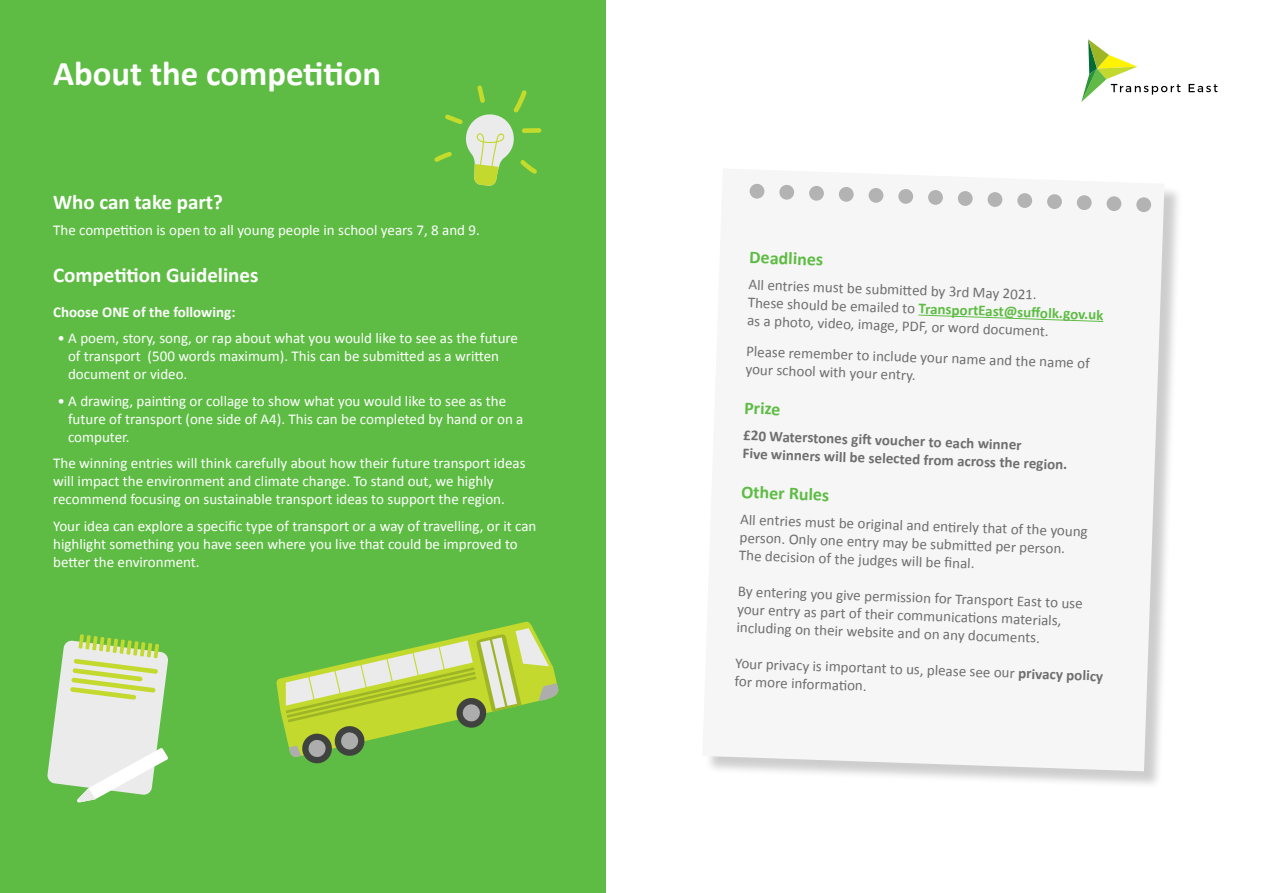
<style>
.page{position:relative;width:1263px;height:893px;background:#fff}
.page>*{position:absolute;margin:0;border:0;box-sizing:border-box;transform-origin:0 0}
.t1{font:700 34.65px "Calibri";color:#fff}
.t2{font:700 21px "Calibri";color:#fff}
.t3{font:700 18px "Calibri";color:#5ebc44}
.t4{font:15px/18px "Calibri";color:#fff}
.t5{font:15px/18px "Calibri";color:#706f6f}
.t6{font:700 15px/18px "Calibri";color:#706f6f}
.t7{font:700 15px "Calibri";color:#fff}
.s1{font-weight:700;color:#5ebc44}
.s2{font-weight:700}
</style>
<div class="page">
<div style="left:0;top:0;width:606px;height:893px;background:#5ebc44"></div>
<div style="left:705px;top:171px;width:478px;height:619px;background:#000;opacity:.2"></div>
<div style="left:705px;top:171px;width:459px;height:600px;background:#f6f6f6"></div>
<div style="left:749px;top:184px;width:15px;height:15px;background:#b3b3b3;border-radius:50%"></div>
<div style="left:779px;top:185px;width:15px;height:15px;background:#b3b3b3;border-radius:50%"></div>
<div style="left:809px;top:186px;width:15px;height:15px;background:#b3b3b3;border-radius:50%"></div>
<div style="left:839px;top:187px;width:15px;height:15px;background:#b3b3b3;border-radius:50%"></div>
<div style="left:868px;top:188px;width:15px;height:15px;background:#b3b3b3;border-radius:50%"></div>
<div style="left:898px;top:189px;width:15px;height:15px;background:#b3b3b3;border-radius:50%"></div>
<div style="left:928px;top:190px;width:15px;height:15px;background:#b3b3b3;border-radius:50%"></div>
<div style="left:958px;top:191px;width:15px;height:15px;background:#b3b3b3;border-radius:50%"></div>
<div style="left:987px;top:192px;width:15px;height:15px;background:#b3b3b3;border-radius:50%"></div>
<div style="left:1017px;top:193px;width:15px;height:15px;background:#b3b3b3;border-radius:50%"></div>
<div style="left:1047px;top:194px;width:15px;height:15px;background:#b3b3b3;border-radius:50%"></div>
<div style="left:1077px;top:195px;width:15px;height:15px;background:#b3b3b3;border-radius:50%"></div>
<div style="left:1106px;top:196px;width:15px;height:15px;background:#b3b3b3;border-radius:50%"></div>
<div style="left:1136px;top:197px;width:15px;height:15px;background:#b3b3b3;border-radius:50%"></div>
<svg style="left:917px;top:314px;width:187px;height:8px"></svg>
<svg style="left:47px;top:634px;width:121px;height:169px"></svg>
<div style="left:522px;top:128px;width:19px;height:5px;background:#c4db2b;border-radius:2px"></div>
<svg style="left:434px;top:85px;width:103px;height:101px"></svg>
<svg style="left:1188px;top:84px;width:29px;height:8px"></svg>
<svg style="left:1081px;top:39px;width:99px;height:63px"></svg>
<svg style="left:276px;top:621px;width:283px;height:143px"></svg>
<h1 class="t1" style="left:53px;top:49px;width:330px">About the competition</h1>
<h2 class="t2" style="left:53px;top:187px;width:171px">Who can take part?</h2>
<p class="t4" style="left:53px;top:221px;width:428px">The competition is open to all young people in school years 7, 8 and 9.</p>
<h2 class="t2" style="left:53px;top:260px;width:207px">Competition Guidelines</h2>
<p class="t7" style="left:53px;top:301px;width:184px">Choose ONE of the following:</p>
<p class="t4" style="left:68px;top:329px;width:451px;text-indent:-11px">• A poem, story, song, or rap about what you would like to see as the future of transport (500 words maximum). This can be submitted as a written document or video.</p>
<p class="t4" style="left:68px;top:391px;width:457px;text-indent:-11px">• A drawing, painting or collage to show what you would like to see as the future of transport (one side of A4). This can be completed by hand or on a computer.</p>
<p class="t4" style="left:53px;top:454px;width:474px">The winning entries will think carefully about how their future transport ideas will impact the environment and climate change. To stand out, we highly recommend focusing on sustainable transport ideas to support the region.</p>
<p class="t4" style="left:53px;top:516px;width:485px">Your idea can explore a specific type of transport or a way of travelling, or it can highlight something you have seen where you live that could be improved to better the environment.</p>
<p class="t3" style="left:750px;top:244px;width:75px;rotate:2deg">Deadlines</p>
<p class="t5" style="left:749px;top:275px;width:357px;rotate:2deg">All entries must be submitt ed by 3rd May 2021.<br>These should be emailed to <span class="s1">TransportEast@suffolk.gov.uk </span>as a photo, video, image, PDF, or word document.</p>
<p class="t5" style="left:746px;top:342px;width:345px;rotate:2deg">Please remember to include your name and the name of your school with your entry.</p>
<p class="t3" style="left:745px;top:395px;width:38px;rotate:2deg">Prize</p>
<p class="t6" style="left:744px;top:426px;width:326px;rotate:2deg">£20 Waterstones gift voucher to each winner<br>Five winners will be selected from across the region.</p>
<p class="t3" style="left:742px;top:479px;width:90px;rotate:2deg">Other Rules</p>
<p class="t5" style="left:741px;top:510px;width:349px;rotate:2deg">All entries must be original and enti rely that of the young person. Only one entry may be submitt ed per person.<br>The decision of the judges will be fi nal.</p>
<p class="t5" style="left:738px;top:582px;width:347px;rotate:2deg">By entering you give permission for Transport East to use your entry as part of their communicati ons materials, including on their website and on any documents.</p>
<p class="t5" style="left:736px;top:654px;width:370px;rotate:2deg">Your privacy is important to us, please see our <span class="s2">privacy policy </span>for more informati on.</p>
</div>
